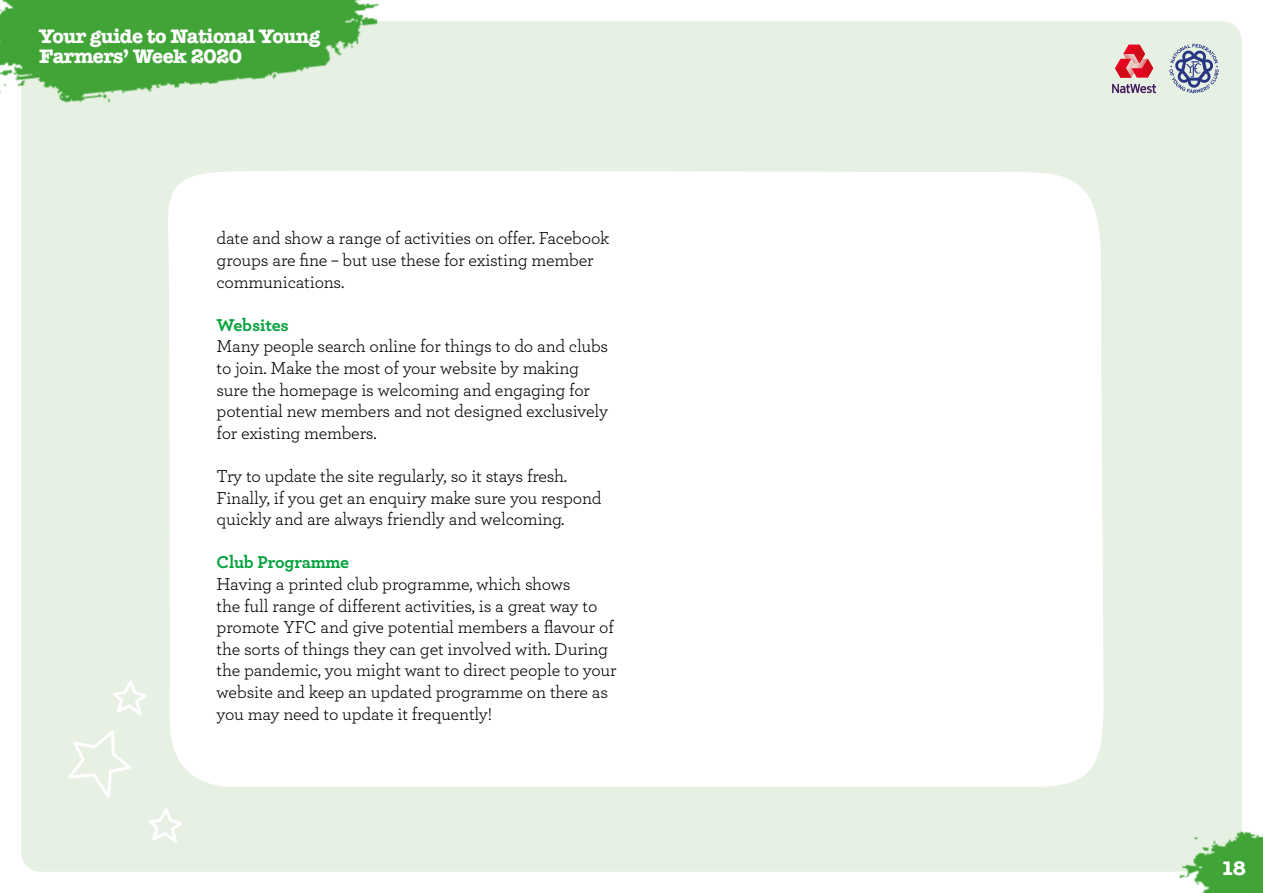
<style>
.page{position:relative;width:1263px;height:893px;background:#fff}
.page>*{position:absolute;margin:0;border:0;box-sizing:border-box;transform-origin:0 0}
.t1{font:700 20.25px/20.2px "American Typewriter";letter-spacing:-.03em;color:#fff}
.t2{font:18px/21.6px "Archer";letter-spacing:-.01em;color:#000}
.t3{font:700 18px "Archer";letter-spacing:-.01em;color:#00a23a}
</style>
<div class="page">
<div style="left:11px;top:11px;width:1241px;height:871px;background:#e7f1e3;border-radius:30px"></div>
<div style="left:0;top:0;width:1263px;height:893px;border:21px solid #fff;border-radius:30px"></div>
<img style="left:0;top:0;width:462px;height:132px">
<img style="left:1154px;top:813px;width:109px;height:80px">
<svg style="left:1112px;top:84px;width:44px;height:9px"></svg>
<svg style="left:1115px;top:45px;width:38px;height:33px"></svg>
<svg style="left:1169px;top:44px;width:50px;height:49px"></svg>
<div style="left:168px;top:171px;width:935px;height:616px;background:#fff"></div>
<svg style="left:68px;top:675px;width:114px;height:168px"></svg>
<p class="t1" style="left:39px;top:25px;width:282px">Your guide to National Young<br>Farmers’ Week 2020</p>
<p class="t2" style="left:217px;top:227px;width:394px">date and show a range of activities on offer. Facebook groups are fine – but use these for existing member communications.</p>
<p class="t3" style="left:217px;top:313px;width:74px">Websites</p>
<p class="t2" style="left:217px;top:335px;width:393px">Many people search online for things to do and clubs to join. Make the most of your website by making sure the homepage is welcoming and engaging for potential new members and not designed exclusively for existing members.</p>
<p class="t2" style="left:217px;top:465px;width:386px">Try to update the site regularly, so it stays fresh.<br>Finally, if you get an enquiry make sure you respond quickly and are always friendly and welcoming.</p>
<p class="t3" style="left:217px;top:551px;width:134px">Club Programme</p>
<p class="t2" style="left:217px;top:573px;width:401px">Having a printed club programme, which shows<br>the full range of different activities, is a great way to promote YFC and give potential members a flavour of the sorts of things they can get involved with. During the pandemic, you might want to direct people to your website and keep an updated programme on there as you may need to update it frequently!</p>
<p class="t1" style="left:1221px;top:857px;width:27px">18</p>
</div>
